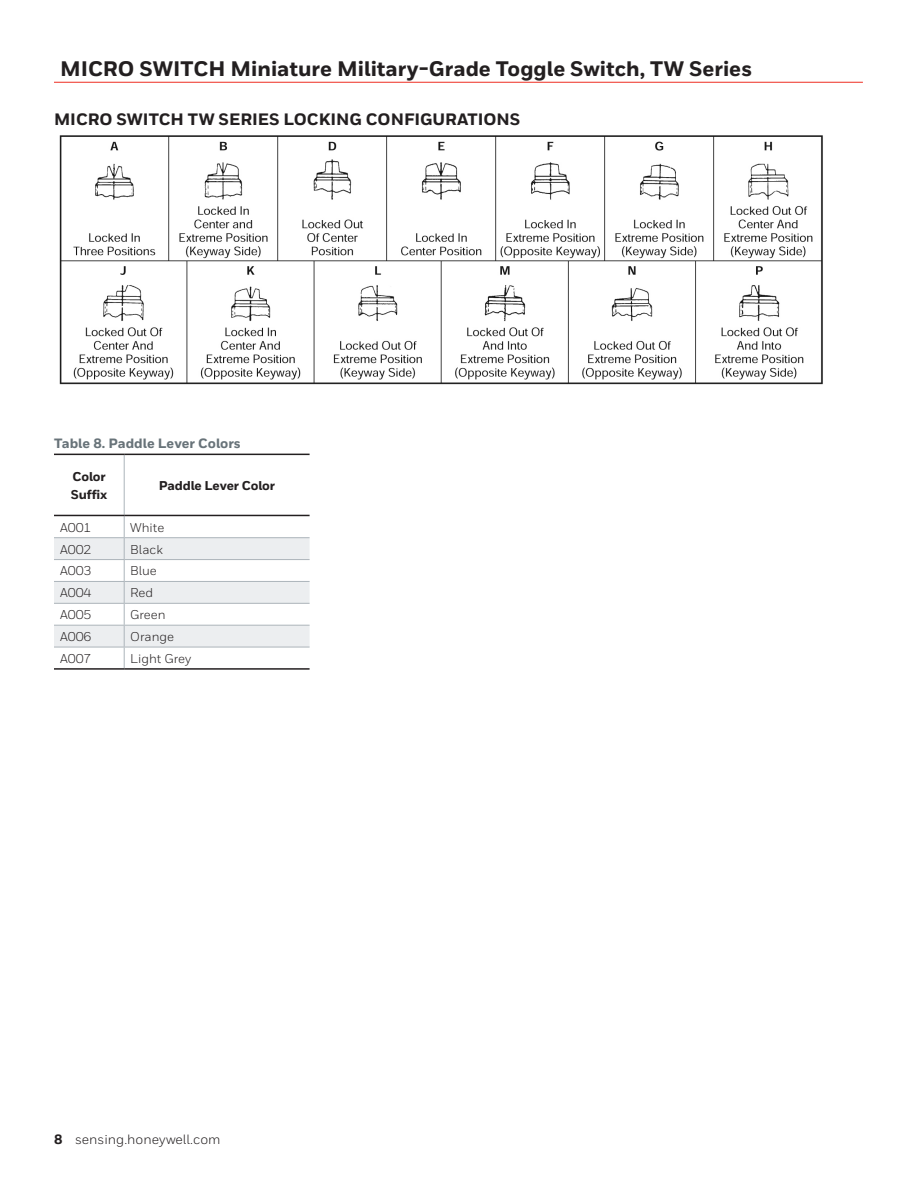
<style>
.page{position:relative;width:918px;height:1188px;background:#fff}
.page>*{position:absolute;margin:0;border:0;box-sizing:border-box;transform-origin:0 0}
.t1{font:800 21px "Honeywell Sans";color:#231f20}
.t2{font:800 16.5px "Honeywell Sans";color:#231f20}
.t3{font:800 13.5px "Honeywell Sans";color:#687379}
.t4{font:13.5px "Honeywell Sans";color:#231f20}
.t5{font:12.75px "Honeywell Sans";color:#231f20}
.t6{font:800 12.75px/18px "Honeywell Sans";letter-spacing:-.01em;color:#231f20}
.s1{font-weight:800}
</style>
<div class="page">
<hr style="left:54px;top:82px;width:809px;height:1px;background:#ee2e22">
<img style="left:59px;top:135px;width:764px;height:250px">
<hr style="left:124px;top:455px;width:1px;height:60px;background:#acb4ba">
<svg style="left:54px;top:516px;width:256px;height:152px"></svg>
<hr style="left:54px;top:603px;width:70px;height:1px;background:#acb4ba">
<hr style="left:124px;top:603px;width:186px;height:1px;background:#acb4ba">
<hr style="left:54px;top:454px;width:70px;height:1px;background:#231f20">
<hr style="left:124px;top:454px;width:186px;height:1px;background:#231f20">
<hr style="left:54px;top:515px;width:70px;height:1px;background:#231f20">
<hr style="left:124px;top:515px;width:186px;height:1px;background:#231f20">
<hr style="left:54px;top:668px;width:70px;height:2px;background:#231f20">
<hr style="left:124px;top:668px;width:186px;height:2px;background:#231f20">
<h1 class="t1" style="left:60px;top:56px;width:694px">MICRO SWITCH Miniature Military-Grade Toggle Switch, TW Series</h1>
<p class="t2" style="left:54px;top:109px;width:468px">MICRO SWITCH TW SERIES LOCKING CONFIGURATIONS</p>
<p class="t3" style="left:54px;top:435px;width:188px">Table 8. Paddle Lever Colors</p>
<p class="t6" style="left:71px;top:468px;width:38px">Color<br>Suffix</p>
<p class="t6" style="left:159px;top:477px;width:118px">Paddle Lever Color</p>
<p class="t5" style="left:60px;top:520px;width:33px">A001</p>
<p class="t5" style="left:130px;top:520px;width:36px">White</p>
<p class="t5" style="left:60px;top:542px;width:33px">A002</p>
<p class="t5" style="left:130px;top:542px;width:34px">Black</p>
<p class="t5" style="left:60px;top:563px;width:33px">A003</p>
<p class="t5" style="left:130px;top:563px;width:28px">Blue</p>
<p class="t5" style="left:60px;top:585px;width:33px">A004</p>
<p class="t5" style="left:130px;top:585px;width:25px">Red</p>
<p class="t5" style="left:60px;top:607px;width:33px">A005</p>
<p class="t5" style="left:130px;top:607px;width:37px">Green</p>
<p class="t5" style="left:60px;top:629px;width:33px">A006</p>
<p class="t5" style="left:130px;top:629px;width:45px">Orange</p>
<p class="t5" style="left:60px;top:651px;width:33px">A007</p>
<p class="t5" style="left:130px;top:651px;width:63px">Light Grey</p>
<p class="t4" style="left:54px;top:1132px;width:168px"><span class="s1">8</span> sensing.honeywell.com</p>
</div>
